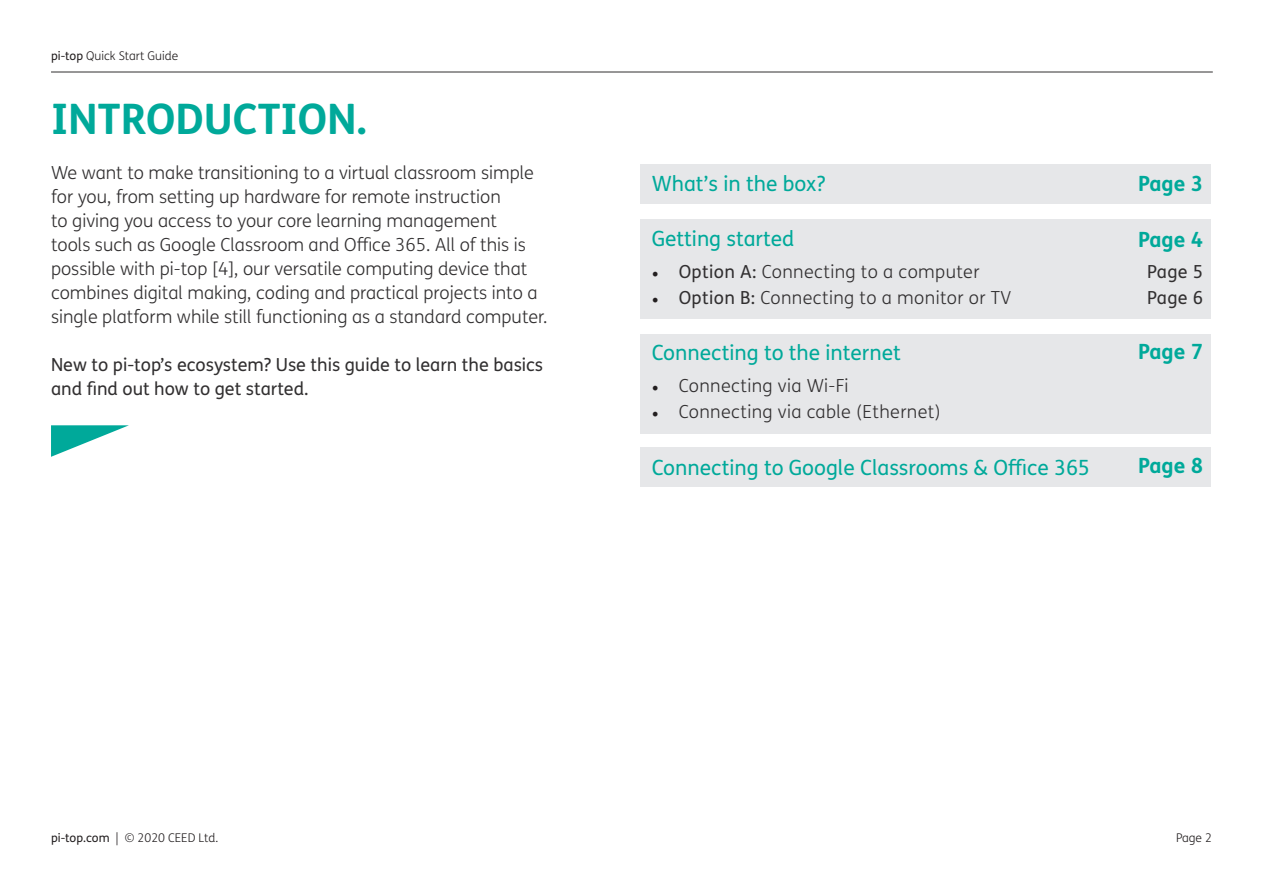
<style>
.page{position:relative;width:1263px;height:893px;background:#fff}
.page>*{position:absolute;margin:0;border:0;box-sizing:border-box;transform-origin:0 0}
.t1{font:700 42px "FS Me Pro";color:#00a99a}
.t2{font:21px "FS Me Pro";color:#00a99a}
.t3{font:700 21px "FS Me Pro";color:#00a99a}
.t4{font:300 18px/24px "FS Me Pro";color:#312f30}
.t5{font:300 18px "FS Me Pro";letter-spacing:.02em;color:#312f30}
.t6{font:18px/24px "FS Me Pro";color:#312f30}
.t7{font:300 12px "FS Me Pro";color:#231f20}
.s1{font-weight:400}
.s2{font-family:"Minion Pro";font-weight:400;color:#231f20}
</style>
<div class="page">
<hr style="left:51px;top:72px;width:1162px;height:1px;background:#312f30">
<div style="left:640px;top:334px;width:570px;height:100px;background:#e6e7e9"></div>
<div style="left:640px;top:164px;width:570px;height:40px;background:#e6e7e9"></div>
<div style="left:641px;top:219px;width:570px;height:100px;background:#e6e7e9"></div>
<div style="left:641px;top:389px;width:570px;height:40px;background:#e6e7e9"></div>
<div style="left:641px;top:334px;width:570px;height:40px;background:#e6e7e9"></div>
<div style="left:641px;top:447px;width:570px;height:40px;background:#e6e7e9"></div>
<svg style="left:51px;top:425px;width:78px;height:32px"></svg>
<p class="t7" style="left:51px;top:48px;width:129px"><span class="s1">pi-top</span> Quick Start Guide</p>
<p class="t1" style="left:51px;top:86px;width:317px">INTRODUCTION.</p>
<p class="t4" style="left:51px;top:160px;width:498px">We want to make transitioning to a virtual classroom simple for you, from setting up hardware for remote instruction<br>to giving you access to your core learning management<br>tools such as Google Classroom and Office 365. All of this is possible with pi-top [4], our versatile computing device that combines digital making, coding and practical projects into a single platform while still functioning as a standard computer.</p>
<p class="t6" style="left:51px;top:352px;width:494px">New to pi-top’s ecosystem? Use this guide to learn the basics and find out how to get started.</p>
<p class="t2" style="left:652px;top:169px;width:175px">What’s in the box?</p>
<p class="t2" style="left:652px;top:224px;width:144px">Getting started</p>
<p class="t5" style="left:652px;top:260px;width:329px"><span class="s2">•</span> <span class="s1">Option A:</span> Connecting to a computer</p>
<p class="t5" style="left:652px;top:285px;width:361px"><span class="s2">•</span> <span class="s1">Option B:</span> Connecting to a monitor or TV</p>
<p class="t2" style="left:652px;top:338px;width:251px">Connecting to the internet</p>
<p class="t5" style="left:652px;top:374px;width:198px"><span class="s2">•</span> Connecting via Wi-Fi</p>
<p class="t5" style="left:652px;top:399px;width:290px"><span class="s2">•</span> Connecting via cable (Ethernet)</p>
<p class="t2" style="left:652px;top:453px;width:440px">Connecting to Google Classrooms &amp; Office 365</p>
<p class="t3" style="left:1138px;top:167px;width:67px">Page 3</p>
<p class="t3" style="left:1138px;top:223px;width:67px">Page 4</p>
<p class="t6" style="left:1147px;top:259px;width:57px">Page 5</p>
<p class="t6" style="left:1147px;top:285px;width:57px">Page 6</p>
<p class="t3" style="left:1138px;top:335px;width:67px">Page 7</p>
<p class="t3" style="left:1138px;top:449px;width:67px">Page 8</p>
<p class="t7" style="left:51px;top:829px;width:169px"><span class="s1">pi-top.com</span> | © 2020 CEED Ltd.</p>
<p class="t7" style="left:1176px;top:829px;width:37px">Page 2</p>
</div>
